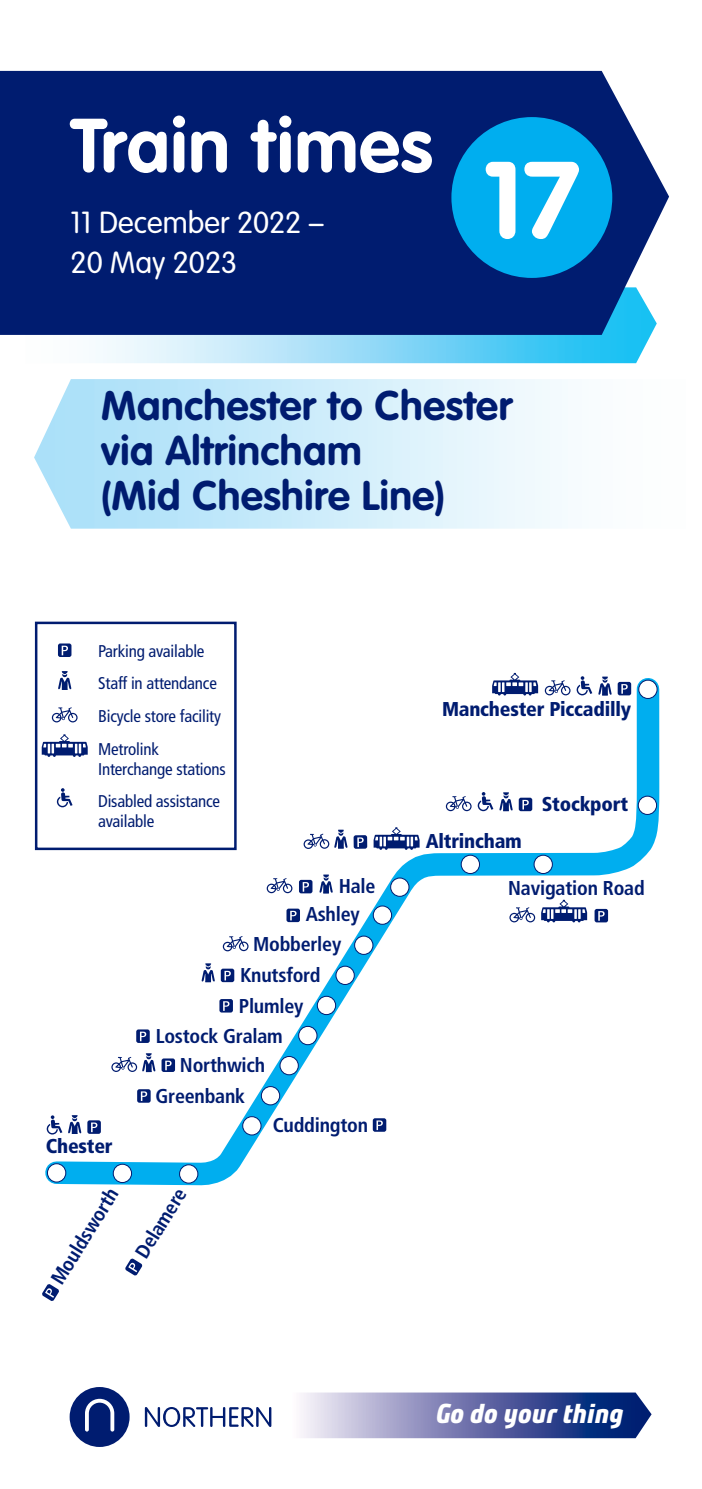
<style>
.page{position:relative;width:702px;height:1489px;background:#fff}
.page>*{position:absolute;margin:0;border:0;box-sizing:border-box;transform-origin:0 0}
.t1{font:700 107.5px "VAG Rounded";color:#fff}
.t2{font:700 75px "VAG Rounded";letter-spacing:.01em;color:#fff}
.t3{font:700 40.75px/45px "VAG Rounded";letter-spacing:.015em;color:#001c70}
.t4{font:300 30px/40px "VAG Rounded";color:#fff}
.t5{font:italic 700 expanded 27.5px "Bunday Clean";color:#fff}
.t6{font:700 condensed 20px/27.5px "Frutiger";letter-spacing:-.01em;color:#001c70}
.t7{font:900 condensed 20px "Frutiger";letter-spacing:-.01em;color:#001c70}
.t8{font:condensed 17px/32.5px "Frutiger";letter-spacing:-.01em;color:#001c70}
</style>
<div class="page">
<svg style="left:34px;top:666px;width:626px;height:520px"></svg>
<div style="left:638px;top:680px;width:19px;height:18px;background:#fff;border-radius:50%"></div>
<div style="left:638px;top:679px;width:19px;height:19px;border:1px solid #001c70;border-radius:50%"></div>
<div style="left:638px;top:796px;width:18px;height:18px;background:#fff;border-radius:50%"></div>
<div style="left:638px;top:795px;width:19px;height:19px;border:1px solid #001c70;border-radius:50%"></div>
<div style="left:221px;top:968px;width:13px;height:14px;background:#001c70;border-radius:2px"></div>
<svg style="left:224px;top:970px;width:7px;height:10px"></svg>
<svg style="left:576px;top:676px;width:16px;height:19px"></svg>
<div style="left:617px;top:682px;width:14px;height:13px;background:#001c70;border-radius:2px"></div>
<svg style="left:621px;top:684px;width:6px;height:9px"></svg>
<svg style="left:544px;top:680px;width:26px;height:15px"></svg>
<svg style="left:477px;top:792px;width:16px;height:19px"></svg>
<div style="left:518px;top:797px;width:14px;height:14px;background:#001c70;border-radius:2px"></div>
<svg style="left:522px;top:799px;width:6px;height:10px"></svg>
<svg style="left:446px;top:795px;width:25px;height:16px"></svg>
<div style="left:161px;top:1058px;width:14px;height:13px;background:#001c70;border-radius:2px"></div>
<svg style="left:165px;top:1060px;width:6px;height:10px"></svg>
<div style="left:353px;top:835px;width:14px;height:13px;background:#001c70;border-radius:2px"></div>
<svg style="left:357px;top:837px;width:6px;height:10px"></svg>
<svg style="left:125px;top:1258px;width:17px;height:17px"></svg>
<svg style="left:42px;top:1284px;width:17px;height:17px"></svg>
<div style="left:534px;top:855px;width:18px;height:18px;background:#fff;border-radius:50%"></div>
<div style="left:533px;top:854px;width:19px;height:19px;border:1px solid #001c70;border-radius:50%"></div>
<div style="left:461px;top:855px;width:18px;height:18px;background:#fff;border-radius:50%"></div>
<div style="left:461px;top:854px;width:19px;height:19px;border:1px solid #001c70;border-radius:50%"></div>
<div style="left:390px;top:878px;width:19px;height:18px;background:#fff;border-radius:50%"></div>
<div style="left:390px;top:877px;width:19px;height:19px;border:1px solid #001c70;border-radius:50%"></div>
<div style="left:373px;top:906px;width:18px;height:18px;background:#fff;border-radius:50%"></div>
<div style="left:373px;top:905px;width:19px;height:19px;border:1px solid #001c70;border-radius:50%"></div>
<div style="left:354px;top:936px;width:19px;height:18px;background:#fff;border-radius:50%"></div>
<div style="left:354px;top:935px;width:19px;height:19px;border:1px solid #001c70;border-radius:50%"></div>
<div style="left:336px;top:966px;width:18px;height:18px;background:#fff;border-radius:50%"></div>
<div style="left:335px;top:965px;width:19px;height:19px;border:1px solid #001c70;border-radius:50%"></div>
<div style="left:317px;top:996px;width:18px;height:18px;background:#fff;border-radius:50%"></div>
<div style="left:317px;top:995px;width:19px;height:19px;border:1px solid #001c70;border-radius:50%"></div>
<div style="left:298px;top:1026px;width:19px;height:18px;background:#fff;border-radius:50%"></div>
<div style="left:298px;top:1026px;width:19px;height:18px;border:1px solid #001c70;border-radius:50%"></div>
<div style="left:280px;top:1056px;width:18px;height:18px;background:#fff;border-radius:50%"></div>
<div style="left:280px;top:1056px;width:18px;height:19px;border:1px solid #001c70;border-radius:50%"></div>
<div style="left:261px;top:1086px;width:19px;height:18px;background:#fff;border-radius:50%"></div>
<div style="left:261px;top:1086px;width:19px;height:19px;border:1px solid #001c70;border-radius:50%"></div>
<div style="left:243px;top:1116px;width:18px;height:18px;background:#fff;border-radius:50%"></div>
<div style="left:242px;top:1116px;width:19px;height:19px;border:1px solid #001c70;border-radius:50%"></div>
<div style="left:47px;top:1163px;width:19px;height:18px;background:#fff;border-radius:50%"></div>
<div style="left:47px;top:1163px;width:19px;height:19px;border:1px solid #001c70;border-radius:50%"></div>
<div style="left:113px;top:1164px;width:18px;height:18px;background:#fff;border-radius:50%"></div>
<div style="left:113px;top:1163px;width:19px;height:19px;border:1px solid #001c70;border-radius:50%"></div>
<div style="left:179px;top:1164px;width:19px;height:18px;background:#fff;border-radius:50%"></div>
<div style="left:179px;top:1164px;width:19px;height:19px;border:1px solid #001c70;border-radius:50%"></div>
<div style="left:219px;top:999px;width:14px;height:13px;background:#001c70;border-radius:2px"></div>
<svg style="left:223px;top:1001px;width:6px;height:9px"></svg>
<svg style="left:136px;top:1029px;width:14px;height:13px"></svg>
<svg style="left:140px;top:1031px;width:6px;height:10px"></svg>
<svg style="left:137px;top:1089px;width:14px;height:13px"></svg>
<svg style="left:141px;top:1091px;width:6px;height:9px"></svg>
<div style="left:373px;top:1118px;width:13px;height:13px;background:#001c70;border-radius:2px"></div>
<svg style="left:376px;top:1120px;width:7px;height:9px"></svg>
<svg style="left:47px;top:1115px;width:15px;height:19px"></svg>
<div style="left:87px;top:1120px;width:14px;height:13px;background:#001c70;border-radius:2px"></div>
<svg style="left:91px;top:1122px;width:6px;height:10px"></svg>
<svg style="left:492px;top:673px;width:46px;height:22px"></svg>
<svg style="left:598px;top:676px;width:13px;height:19px"></svg>
<svg style="left:499px;top:792px;width:13px;height:19px"></svg>
<svg style="left:303px;top:829px;width:44px;height:20px"></svg>
<svg style="left:319px;top:874px;width:14px;height:19px"></svg>
<svg style="left:201px;top:963px;width:14px;height:19px"></svg>
<svg style="left:68px;top:1115px;width:13px;height:18px"></svg>
<svg style="left:373px;top:827px;width:46px;height:22px"></svg>
<svg style="left:541px;top:899px;width:46px;height:23px"></svg>
<svg style="left:299px;top:879px;width:13px;height:14px"></svg>
<svg style="left:303px;top:882px;width:6px;height:9px"></svg>
<div style="left:286px;top:908px;width:14px;height:14px;background:#001c70;border-radius:2px"></div>
<svg style="left:290px;top:910px;width:6px;height:10px"></svg>
<div style="left:594px;top:908px;width:14px;height:14px;background:#001c70;border-radius:2px"></div>
<svg style="left:598px;top:911px;width:6px;height:9px"></svg>
<svg style="left:223px;top:936px;width:25px;height:15px"></svg>
<svg style="left:267px;top:877px;width:25px;height:16px"></svg>
<svg style="left:111px;top:1053px;width:44px;height:18px"></svg>
<svg style="left:42px;top:734px;width:46px;height:23px"></svg>
<svg style="left:57px;top:788px;width:16px;height:19px"></svg>
<svg style="left:58px;top:643px;width:13px;height:14px"></svg>
<svg style="left:62px;top:645px;width:6px;height:10px"></svg>
<svg style="left:52px;top:707px;width:26px;height:15px"></svg>
<svg style="left:58px;top:671px;width:13px;height:19px"></svg>
<div style="left:35px;top:621px;width:202px;height:229px;border:2px solid #001c70"></div>
<svg style="left:509px;top:907px;width:26px;height:15px"></svg>
<img style="left:96px;top:335px;width:555px;height:28px">
<svg style="left:301px;top:1392px;width:350px;height:45px"></svg>
<div style="left:0;top:71px;width:669px;height:264px;background:#001c70"></div>
<svg style="left:70px;top:1387px;width:60px;height:59px"></svg>
<svg style="left:145px;top:1407px;width:126px;height:19px"></svg>
<div style="left:451px;top:117px;width:161px;height:161px;background:#00aeef;border-radius:50%"></div>
<p class="t2" style="left:71px;top:102px;width:363px">Train times</p>
<p class="t4" style="left:71px;top:203px;width:255px">11 December 2022 –<br>20 May 2023</p>
<p class="t1" style="left:483px;top:137px;width:99px">17</p>
<p class="t3" style="left:101px;top:383px;width:413px">Manchester to Chester via Altrincham<br>(Mid Cheshire Line)</p>
<p class="t8" style="left:98px;top:635px;width:124px">Parking available<br>Staff in attendance<br>Bicycle store facility<br>Metrolink</p>
<p class="t8" style="left:98px;top:752px;width:129px">Interchange stations<br>Disabled assistance</p>
<p class="t8" style="left:98px;top:805px;width:58px">available</p>
<p class="t6" style="left:306px;top:872px;width:71px;text-indent:33px">Hale<br>Ashley</p>
<p class="t6" style="left:240px;top:928px;width:103px;line-height:31px;text-indent:13px">Mobberley<br>Knutsford</p>
<p class="t6" style="left:156px;top:990px;width:149px;line-height:30.5px;text-indent:83px">Plumley<br>Lostock Gralam</p>
<p class="t6" style="left:180px;top:1051px;width:87px">Northwich</p>
<p class="t7" style="left:46px;top:1134px;width:68px">Chester</p>
<p class="t6" style="left:155px;top:1081px;width:91px">Greenbank</p>
<p class="t6" style="left:44px;top:1275px;width:111px;rotate:-58deg">Mouldsworth</p>
<p class="t6" style="left:128px;top:1248px;width:80px;rotate:-58deg">Delamere</p>
<p class="t6" style="left:273px;top:1111px;width:97px">Cuddington</p>
<p class="t7" style="left:442px;top:697px;width:190px">Manchester Piccadilly</p>
<p class="t7" style="left:425px;top:829px;width:98px">Altrincham</p>
<p class="t7" style="left:541px;top:791px;width:88px">Stockport</p>
<p class="t6" style="left:508px;top:874px;width:138px">Navigation Road</p>
<p class="t5" style="left:436px;top:1394px;width:189px">Go do your thing</p>
</div>
